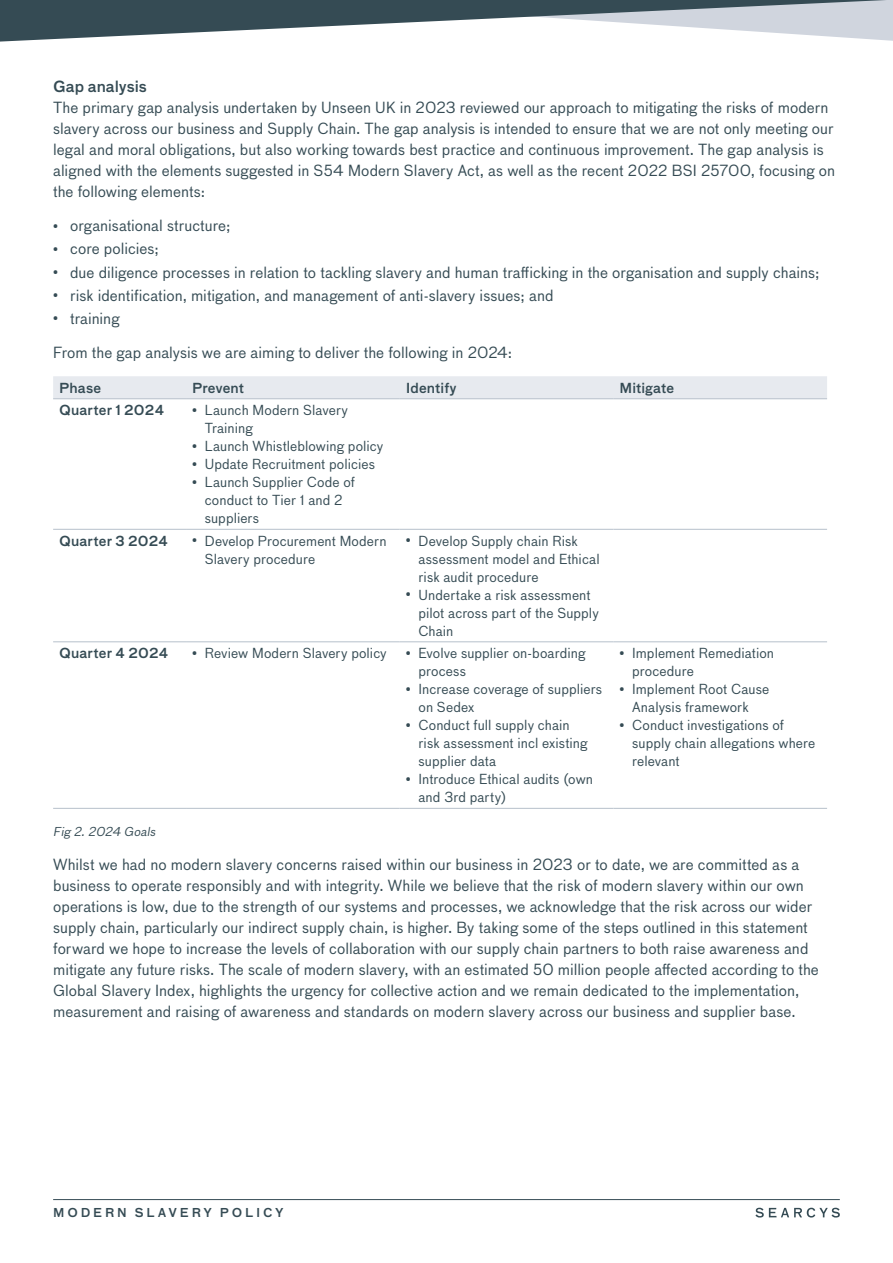
<style>
.page{position:relative;width:893px;height:1263px;background:#fff}
.page>*{position:absolute;margin:0;border:0;box-sizing:border-box;transform-origin:0 0}
.t1{font:15px/21px "Bau OT";letter-spacing:.005em;color:#354b54}
.Lv3_Subheading{font:500 15px "Bau OT";color:#354b54}
.t2{font:13.5px/18px "Bau OT";letter-spacing:.01em;color:#354b54}
.t3{font:500 13.5px "Bau OT";letter-spacing:.01em;color:#354b54}
.t4{font:500 12px "Bau OT";letter-spacing:.23em;color:#354b54}
.t5{font:italic 12px "Bau OT";color:#354b54}
.s1{font-size:10.5px}
</style>
<div class="page">
<hr style="left:53px;top:1199px;width:787px;height:1px;background:#354b54">
<svg style="left:755px;top:1208px;width:85px;height:9px"></svg>
<div style="left:53px;top:376px;width:774px;height:22px;background:#e7eaef"></div>
<hr style="left:53px;top:398px;width:133px;height:1px;background:#b6c0cb">
<hr style="left:186px;top:398px;width:214px;height:1px;background:#b6c0cb">
<hr style="left:400px;top:398px;width:213px;height:1px;background:#b6c0cb">
<hr style="left:613px;top:398px;width:214px;height:1px;background:#b6c0cb">
<hr style="left:53px;top:529px;width:133px;height:1px;background:#b6c0cb">
<hr style="left:186px;top:529px;width:214px;height:1px;background:#b6c0cb">
<hr style="left:400px;top:529px;width:213px;height:1px;background:#b6c0cb">
<hr style="left:613px;top:529px;width:214px;height:1px;background:#b6c0cb">
<hr style="left:53px;top:641px;width:133px;height:1px;background:#b6c0cb">
<hr style="left:186px;top:641px;width:214px;height:1px;background:#b6c0cb">
<hr style="left:400px;top:641px;width:213px;height:1px;background:#b6c0cb">
<hr style="left:613px;top:641px;width:214px;height:1px;background:#b6c0cb">
<hr style="left:53px;top:808px;width:133px;height:1px;background:#b6c0cb">
<hr style="left:186px;top:808px;width:214px;height:1px;background:#b6c0cb">
<hr style="left:400px;top:808px;width:213px;height:1px;background:#b6c0cb">
<hr style="left:613px;top:808px;width:214px;height:1px;background:#b6c0cb">
<svg style="left:0;top:0;width:893px;height:42px"></svg>
<p class="Lv3_Subheading" style="left:53px;top:77px;width:95px">Gap analysis</p>
<p class="t1" style="left:53px;top:97px;width:783px">The primary gap analysis undertaken by Unseen UK in 2023 reviewed our approach to mitigating the risks of modern slavery across our business and Supply Chain. The gap analysis is intended to ensure that we are not only meeting our legal and moral obligations, but also working towards best practice and continuous improvement. The gap analysis is aligned with the elements suggested in S54 Modern Slavery Act, as well as the recent 2022 BSI 25700, focusing on the following elements:</p>
<p class="t1" style="left:53px;top:215px;width:179px"><span class="s1">•</span> organisational structure;</p>
<p class="t1" style="left:53px;top:238px;width:107px"><span class="s1">•</span> core policies;</p>
<p class="t1" style="left:53px;top:261px;width:768px"><span class="s1">•</span> due diligence processes in relation to tackling slavery and human trafficking in the organisation and supply chains;</p>
<p class="t1" style="left:53px;top:285px;width:502px"><span class="s1">•</span> risk identification, mitigation, and management of anti-slavery issues; and</p>
<p class="t1" style="left:53px;top:308px;width:68px"><span class="s1">•</span> training</p>
<p class="t1" style="left:53px;top:341px;width:461px">From the gap analysis we are aiming to deliver the following in 2024:</p>
<p class="t3" style="left:59px;top:379px;width:44px">Phase</p>
<p class="t3" style="left:192px;top:379px;width:54px">Prevent</p>
<p class="t3" style="left:406px;top:379px;width:53px">Identify</p>
<p class="t3" style="left:619px;top:379px;width:56px">Mitigate</p>
<p class="t3" style="left:59px;top:401px;width:106px">Quarter 1 2024</p>
<p class="t2" style="left:205px;top:401px;width:145px;text-indent:-13px"><span class="s1">•</span> Launch Modern Slavery<br>Training</p>
<p class="t2" style="left:192px;top:437px;width:193px"><span class="s1">•</span> Launch Whistleblowing policy</p>
<p class="t2" style="left:192px;top:455px;width:185px"><span class="s1">•</span> Update Recruitment policies</p>
<p class="t2" style="left:205px;top:473px;width:152px;text-indent:-13px"><span class="s1">•</span> Launch Supplier Code of conduct to Tier 1 and 2 suppliers</p>
<p class="t3" style="left:59px;top:532px;width:110px">Quarter 3 2024</p>
<p class="t2" style="left:205px;top:532px;width:183px;text-indent:-13px"><span class="s1">•</span> Develop Procurement Modern<br>Slavery procedure</p>
<p class="t2" style="left:418px;top:532px;width:183px;text-indent:-13px"><span class="s1">•</span> Develop Supply chain Risk assessment model and Ethical risk audit procedure</p>
<p class="t2" style="left:418px;top:586px;width:182px;text-indent:-13px"><span class="s1">•</span> Undertake a risk assessment pilot across part of the Supply<br>Chain</p>
<p class="t3" style="left:59px;top:644px;width:110px">Quarter 4 2024</p>
<p class="t2" style="left:192px;top:644px;width:196px"><span class="s1">•</span> Review Modern Slavery policy</p>
<p class="t2" style="left:418px;top:644px;width:168px;text-indent:-13px"><span class="s1">•</span> Evolve supplier on-boarding process</p>
<p class="t2" style="left:418px;top:680px;width:185px;text-indent:-13px"><span class="s1">•</span> Increase coverage of suppliers on Sedex</p>
<p class="t2" style="left:418px;top:716px;width:171px;text-indent:-13px"><span class="s1">•</span> Conduct full supply chain risk assessment incl existing supplier data</p>
<p class="t2" style="left:418px;top:770px;width:176px;text-indent:-13px"><span class="s1">•</span> Introduce Ethical audits (own and 3rd party)</p>
<p class="t2" style="left:632px;top:644px;width:143px;text-indent:-13px"><span class="s1">•</span> Implement Remediation procedure</p>
<p class="t2" style="left:619px;top:680px;width:151px;text-align:center"><span class="s1">•</span> Implement Root Cause<br>Analysis framework</p>
<p class="t2" style="left:632px;top:716px;width:185px;text-indent:-13px"><span class="s1">•</span> Conduct investigations of supply chain allegations where relevant</p>
<p class="t5" style="left:53px;top:824px;width:107px">Fig 2.2024 Goals</p>
<p class="t1" style="left:53px;top:854px;width:767px">Whilst we had no modern slavery concerns raised within our business in 2023 or to date, we are committed as a business to operate responsibly and with integrity. While we believe that the risk of modern slavery within our own operations is low, due to the strength of our systems and processes, we acknowledge that the risk across our wider supply chain, particularly our indirect supply chain, is higher. By taking some of the steps outlined in this statement forward we hope to increase the levels of collaboration with our supply chain partners to both raise awareness and mitigate any future risks. The scale of modern slavery, with an estimated 50 million people affected according to the Global Slavery Index, highlights the urgency for collective action and we remain dedicated to the implementation, measurement and raising of awareness and standards on modern slavery across our business and supplier base.</p>
<p class="t4" style="left:53px;top:1205px;width:232px">MODERN SLAVERY POLICY</p>
</div>
